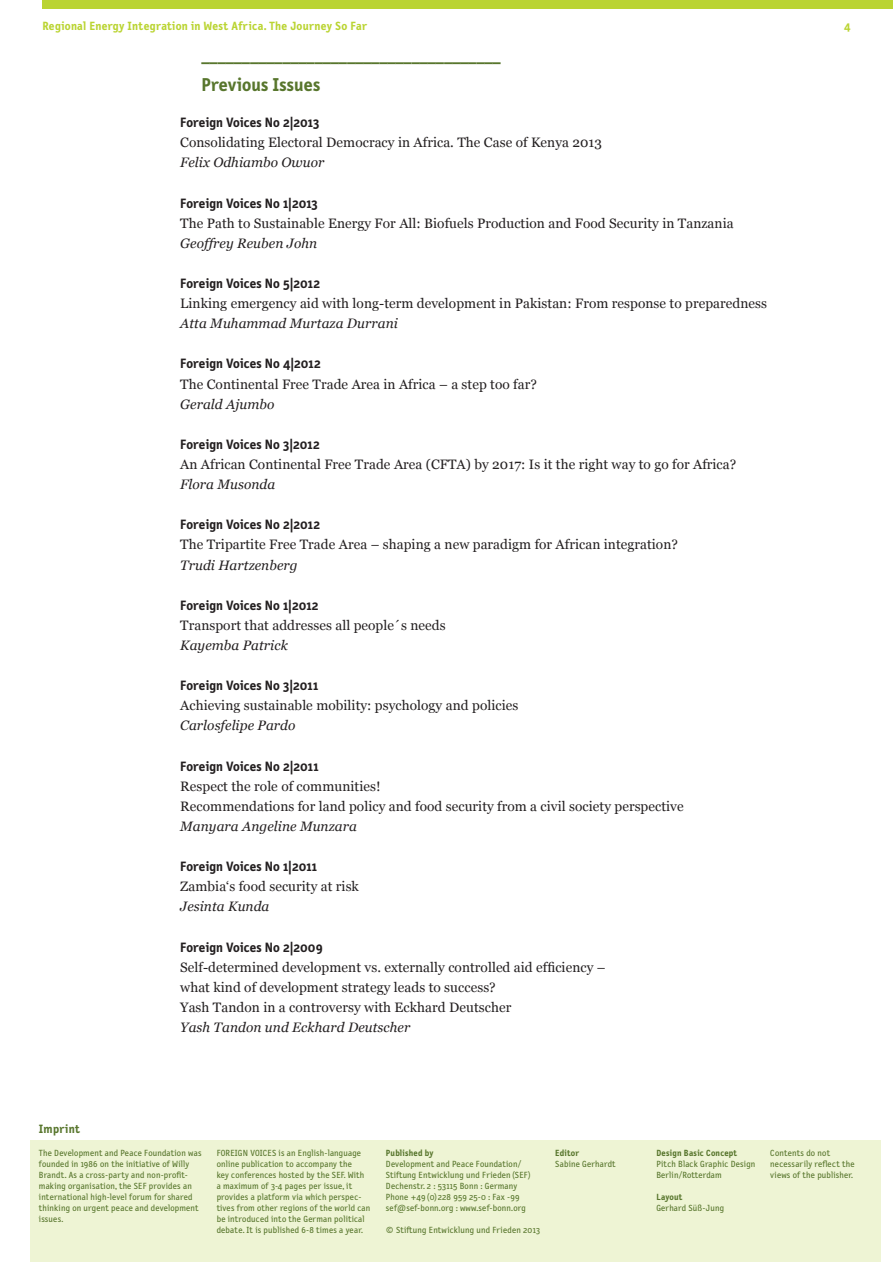
<style>
.page{position:relative;width:893px;height:1263px;background:#fff}
.page>*{position:absolute;margin:0;border:0;box-sizing:border-box;transform-origin:0 0}
.t1{font:700 18.75px "Letter Gothic Text OT";letter-spacing:.005em;color:#58762d}
.t2{font:700 16.5px "Letter Gothic Text OT";color:#58762d}
.t3{font:13.65px/20.1px "Georgia";letter-spacing:.005em;color:#231f20}
.t4{font:700 13.65px "Letter Gothic Text OT";letter-spacing:.005em;color:#231f20}
.t5{font:italic 13.65px "Georgia";letter-spacing:.005em;color:#231f20}
.t6{font:700 12.15px "Letter Gothic Text OT";letter-spacing:.02em;color:#58762d}
.t7{font:700 12px "Letter Gothic Text OT";letter-spacing:.02em;color:#bad432}
.t8{font:9px/10.9px "Letter Gothic Text OT";letter-spacing:.02em;color:#58762d}
.t9{font:700 9px "Letter Gothic Text OT";letter-spacing:.02em;color:#58762d}
</style>
<div class="page">
<div style="left:43px;top:0;width:850px;height:9px;background:#bad432"></div>
<div style="left:30px;top:1140px;width:851px;height:122px;background:#eef4d4"></div>
<h3 class="t7" style="left:43px;top:18px;width:326px">Regional Energy Integration in West Africa. The Journey So Far</h3>
<h3 class="t7" style="left:844px;top:18px;width:8px">4</h3>
<h2 class="t2" style="left:201px;top:52px;width:301px">–––––––––––––––––––––––––––––––––––––</h2>
<h1 class="t1" style="left:201px;top:73px;width:120px">Previous Issues</h1>
<h3 class="t4" style="left:180px;top:114px;width:141px">Foreign Voices No 2|2013</h3>
<h3 class="t3" style="left:180px;top:133px;width:423px">Consolidating Electoral Democracy in Africa. The Case of Kenya 2013</h3>
<h3 class="t5" style="left:180px;top:154px;width:146px">Felix Odhiambo Owuor</h3>
<h3 class="t4" style="left:180px;top:195px;width:139px">Foreign Voices No 1|2013</h3>
<h3 class="t3" style="left:180px;top:213px;width:555px">The Path to Sustainable Energy For All: Biofuels Production and Food Security in Tanzania</h3>
<h3 class="t5" style="left:180px;top:234px;width:138px">Geoffrey Reuben John</h3>
<h3 class="t4" style="left:180px;top:275px;width:141px">Foreign Voices No 5|2012</h3>
<h3 class="t3" style="left:180px;top:294px;width:588px">Linking emergency aid with long-term development in Pakistan: From response to preparedness</h3>
<h3 class="t5" style="left:180px;top:315px;width:219px">Atta Muhammad Murtaza Durrani</h3>
<h3 class="t4" style="left:180px;top:356px;width:142px">Foreign Voices No 4|2012</h3>
<h3 class="t3" style="left:180px;top:374px;width:358px">The Continental Free Trade Area in Africa – a step too far?</h3>
<h3 class="t5" style="left:180px;top:395px;width:96px">Gerald Ajumbo</h3>
<h3 class="t4" style="left:180px;top:436px;width:141px">Foreign Voices No 3|2012</h3>
<h3 class="t3" style="left:180px;top:454px;width:558px">An African Continental Free Trade Area (CFTA) by 2017: Is it the right way to go for Africa?</h3>
<h3 class="t5" style="left:180px;top:476px;width:97px">Flora Musonda</h3>
<h3 class="t4" style="left:180px;top:516px;width:141px">Foreign Voices No 2|2012</h3>
<h3 class="t3" style="left:180px;top:535px;width:499px">The Tripartite Free Trade Area – shaping a new paradigm for African integration?</h3>
<h3 class="t5" style="left:180px;top:556px;width:119px">Trudi Hartzenberg</h3>
<h3 class="t4" style="left:180px;top:597px;width:140px">Foreign Voices No 1|2012</h3>
<h3 class="t3" style="left:180px;top:615px;width:267px">Transport that addresses all people´s needs</h3>
<h3 class="t5" style="left:180px;top:637px;width:109px">Kayemba Patrick</h3>
<h3 class="t4" style="left:180px;top:677px;width:139px">Foreign Voices No 3|2011</h3>
<h3 class="t3" style="left:180px;top:696px;width:340px">Achieving sustainable mobility: psychology and policies</h3>
<h3 class="t5" style="left:180px;top:717px;width:117px">Carlosfelipe Pardo</h3>
<h3 class="t4" style="left:180px;top:758px;width:140px">Foreign Voices No 2|2011</h3>
<h3 class="t3" style="left:180px;top:776px;width:505px">Respect the role of communities!<br>Recommendations for land policy and food security from a civil society perspective</h3>
<h3 class="t5" style="left:180px;top:817px;width:178px">Manyara Angeline Munzara</h3>
<h3 class="t4" style="left:180px;top:858px;width:138px">Foreign Voices No 1|2011</h3>
<h3 class="t3" style="left:180px;top:877px;width:180px">Zambia‘s food security at risk</h3>
<h3 class="t5" style="left:180px;top:898px;width:91px">Jesinta Kunda</h3>
<h3 class="t4" style="left:180px;top:939px;width:144px">Foreign Voices No 2|2009</h3>
<h3 class="t3" style="left:180px;top:957px;width:427px">Self-determined development vs. externally controlled aid efficiency – what kind of development strategy leads to success?<br>Yash Tandon in a controversy with Eckhard Deutscher</h3>
<h3 class="t5" style="left:180px;top:1019px;width:232px">Yash Tandon und Eckhard Deutscher</h3>
<h3 class="t6" style="left:39px;top:1121px;width:43px">Imprint</h3>
<p class="t8" style="left:39px;top:1147px;width:164px">The Development and Peace Foundation was founded in 1986 on the initiative of Willy Brandt. As a cross-party and non-profit&shy;making organisation, the SEF provides an international high-level forum for shared thinking on urgent peace and development issues.</p>
<p class="t8" style="left:217px;top:1147px;width:155px">FOREIGN VOICES is an English-language online publication to accompany the<br>key conferences hosted by the SEF. With a maximum of 3-4 pages per issue, it provides a platform via which perspec&shy;tives from other regions of the world can be introduced into the German political debate. It is published 6-8 times a year.</p>
<p class="t9" style="left:386px;top:1147px;width:49px">Published by</p>
<p class="t8" style="left:386px;top:1158px;width:147px">Development and Peace Foundation/ Stiftung Entwicklung und Frieden (SEF)<br>Dechenstr. 2 : 53115 Bonn : Germany Phone +49 (0)228 959 25-0 : Fax -99 sef@sef-bonn.org : www.sef-bonn.org</p>
<p class="t8" style="left:386px;top:1224px;width:156px">© Stiftung Entwicklung und Frieden 2013</p>
<p class="t9" style="left:555px;top:1147px;width:26px">Editor</p>
<p class="t8" style="left:555px;top:1158px;width:62px">Sabine Gerhardt</p>
<p class="t9" style="left:656px;top:1147px;width:82px">Design Basic Concept</p>
<p class="t8" style="left:656px;top:1158px;width:101px">Pitch Black Graphic Design<br>Berlin/Rotterdam</p>
<p class="t9" style="left:656px;top:1191px;width:28px">Layout</p>
<p class="t8" style="left:656px;top:1202px;width:69px">Gerhard Süß-Jung</p>
<p class="t8" style="left:770px;top:1147px;width:86px">Contents do not necessarily reflect the views of the publisher.</p>
</div>
